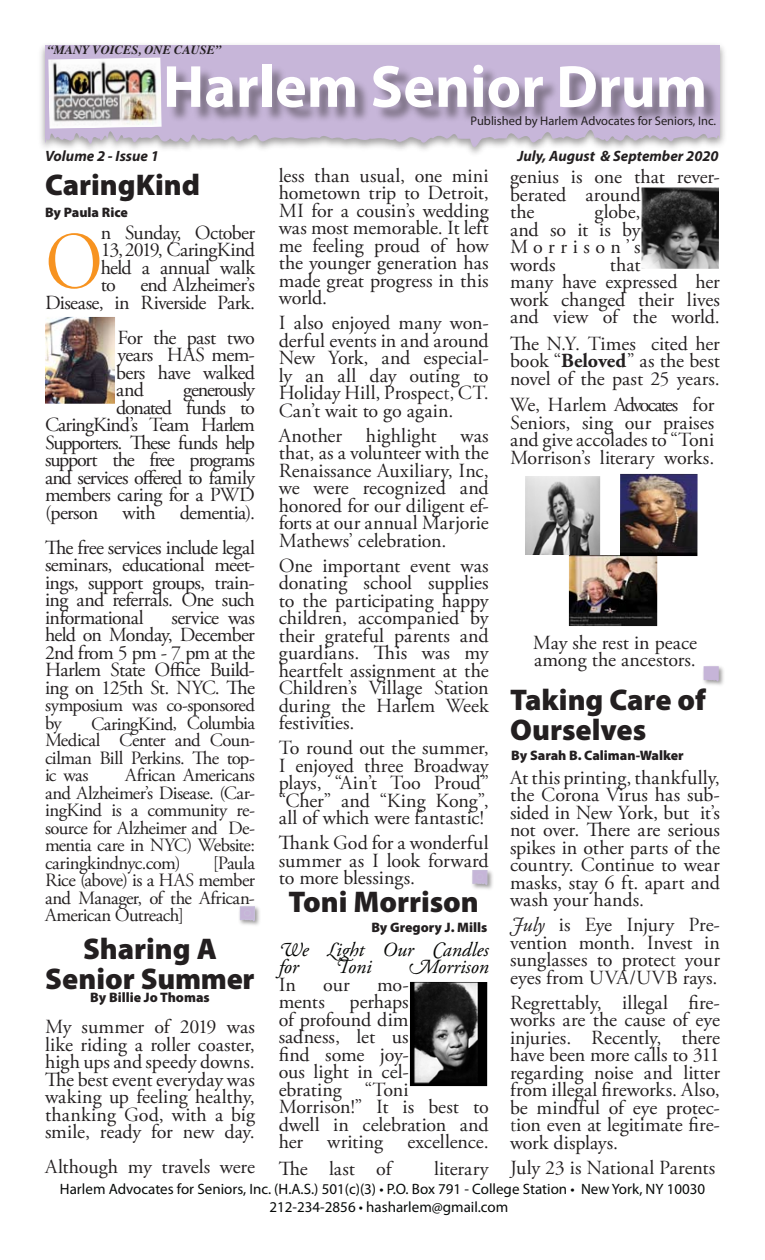
<style>
.page{position:relative;width:765px;height:1260px;background:#fff}
.page>*{position:absolute;margin:0;border:0;box-sizing:border-box;transform-origin:0 0}
.t1{font:80.38px "Adobe Garamond Pro";color:#f79320;scale:.91 1}
.t2{font:700 60px "Myriad Pro";color:#fff}
.t3{font:900 30px/30px "Myriad Pro";color:#231f20;text-align:center}
.t4{font:20px/17.5px "Adobe Garamond Pro";letter-spacing:-.01em;color:#231f20;text-align:justify}
.t5{font:20px/17.5px "Adobe Garamond Pro";letter-spacing:-.045em;color:#231f20;text-align:right}
.t6{font:20px/17.5px "Adobe Garamond Pro";letter-spacing:-.03em;color:#231f20;text-align:right}
.t7{font:italic 20px/17.5px "Adobe Garamond Pro";color:#040503}
.t8{font:18.75px/17.5px "Adobe Garamond Pro";letter-spacing:-.03em;color:#231f20;text-align:justify}
.t9{font:15px/18.8px "Myriad Pro";color:#070a09}
.t10{font:italic 700 15px "Myriad Pro";color:#231f20}
.t11{font:900 13.75px "Myriad Pro";color:#231f20}
.t12{font:12.5px "Myriad Pro";color:#231f20}
.t13{font:italic 700 12.5px "Times";color:#231f20}
.s1{font-family:"Garamond"}
.s2{font-weight:700}
.s3{font-style:italic}
</style>
<div class="page">
<div style="left:38px;top:42px;width:690px;height:117px;background:#231f20;opacity:.43"></div>
<svg style="left:45px;top:45px;width:675px;height:112px;fill:#c7b6d9"></svg>
<div style="left:167px;top:65px;width:554px;height:59px;background:#231f20;opacity:.45"></div>
<img style="left:48px;top:58px;width:114px;height:71px">
<img style="left:45px;top:317px;width:70px;height:87px">
<div style="left:238px;top:904px;width:24px;height:24px;background:#231f20;opacity:.45"></div>
<svg style="left:239px;top:906px;width:17px;height:16px"></svg>
<div style="left:244px;top:910px;width:7px;height:7px;border:1px solid #c6bdd9;border-radius:50%"></div>
<img style="left:569px;top:555px;width:89px;height:71px">
<img style="left:525px;top:476px;width:75px;height:79px">
<img style="left:620px;top:474px;width:78px;height:82px">
<img style="left:641px;top:187px;width:78px;height:82px">
<img style="left:410px;top:982px;width:78px;height:104px">
<div style="left:702px;top:664px;width:24px;height:24px;background:#231f20;opacity:.45"></div>
<svg style="left:703px;top:666px;width:16px;height:16px"></svg>
<div style="left:707px;top:670px;width:8px;height:7px;border:1px solid #c6b5d8;border-radius:50%"></div>
<div style="left:470px;top:868px;width:24px;height:24px;background:#231f20;opacity:.45"></div>
<svg style="left:472px;top:869px;width:16px;height:16px"></svg>
<div style="left:476px;top:874px;width:8px;height:6px;border:1px solid #c6bbd8;border-radius:50%"></div>
<p class="t13" style="left:48px;top:42px;width:175px">“MANY VOICES, ONE CAUSE”</p>
<h2 class="t2" style="left:163px;top:48px;width:546px">Harlem Senior Drum</h2>
<p class="t12" style="left:471px;top:113px;width:247px">Published by Harlem Advocates for Seniors, Inc.</p>
<p class="t10" style="left:45px;top:146px;width:115px">Volume 2 - Issue 1</p>
<p class="t10" style="left:517px;top:146px;width:203px">July, August &amp; September 2020</p>
<h3 class="t3" style="left:45px;top:169px;width:157px">CaringKind</h3>
<p class="t11" style="left:45px;top:203px;width:84px">By Paula Rice</p>
<p class="t6" style="left:45px;top:224px;width:212px">n Sunday, Oc<span class="s1">t</span>ober<br>13, 2019, CaringKind<br>held a annual walk<br>to end Alzheimer’s<br>Disease, in Riverside Park.</p>
<p class="t4" style="left:116px;top:329px;width:140px">For the past two years HAS mem&shy;bers have walked and</p>
<h1 class="t1" style="left:45px;top:214px;width:65px">O</h1>
<p class="t5" style="left:45px;top:382px;width:212px">generously<br>donated funds to<br>CaringKind’s Team Harlem<br>Supporters. These funds help support the free programs and services offered to family members caring for a PWD (person with dementia).</p>
<p class="t4" style="left:45px;top:539px;width:212px">The free services include legal seminars, educational meet&shy;ings, support groups, train&shy;ing and referrals. One such informational</p>
<p class="t4" style="left:45px;top:609px;width:212px;text-indent:127px">service was held on Monday, December 2nd from 5 pm - 7 pm at the Harlem State Office Build&shy;ing on 125th St. NYC. The</p>
<p class="t8" style="left:45px;top:697px;width:211px">symposium was co-sponsored by</p>
<p class="t8" style="left:45px;top:716px;width:212px;line-height:17.1px;text-indent:46px">CaringKind, Columbia Medical Center and Coun&shy;cilman Bill Perkins. The top&shy;ic was</p>
<p class="t8" style="left:45px;top:767px;width:212px;text-indent:80px">African Americans and Alzheimer’s Disease. (Car&shy;ingKind is a community re&shy;source for Alzheimer and De&shy;mentia care in NYC) Website: caringkindnyc.com)</p>
<p class="t8" style="left:45px;top:855px;width:211px;text-indent:168px">[Paula Rice (above) is a HAS member and Manager, of the African-American Outreach]</p>
<h3 class="t3" style="left:45px;top:933px;width:211px">Sharing A<br>Senior Summer</h3>
<p class="t4" style="left:45px;top:1019px;width:211px">My summer of 2019 was like riding a roller coaster, high ups and speedy downs.<br>The best event everyday was waking up feeling healthy, thanking God, with a big smile, ready for new day.</p>
<p class="t4" style="left:45px;top:1159px;width:211px">Although my travels were</p>
<p class="t11" style="left:90px;top:988px;width:121px">By Billie Jo Thomas</p>
<p class="t4" style="left:279px;top:168px;width:212px">less than usual, one mini hometown trip to Detroit, MI for a cousin’s wedding was most memorable. It left me feeling proud of how the younger generation has made great progress in this world.</p>
<p class="t4" style="left:279px;top:315px;width:212px">I also enjoyed many won&shy;derful events in and around New York, and especial&shy;ly an all day outing to Holiday Hill, Prospec<span class="s1">t</span>, CT.<br>Can’t wait to go again.</p>
<p class="t4" style="left:279px;top:428px;width:212px">Another highlight was that, as a volunteer with the Renaissance Auxiliary, Inc, we were recognized and honored for our diligent ef&shy;forts at our annual Marjorie Mathews’ celebration.</p>
<p class="t4" style="left:279px;top:558px;width:211px">One important event was donating school supplies to the participating happy children, accompanied by their grateful parents and guardians. This was my heartfelt assignment at the Children’s Village Station during the Harlem Week festivities.</p>
<p class="t4" style="left:279px;top:740px;width:212px">To round out the summer, I enjoyed three Broadway plays, “Ain’t Too Proud” “Cher” and “King Kong”, all of which were fantastic!</p>
<p class="t4" style="left:279px;top:835px;width:211px">Thank God for a wonderful summer as I look forward to more blessings.</p>
<h3 class="t3" style="left:289px;top:886px;width:192px">Toni Morrison</h3>
<p class="t7" style="left:279px;top:941px;width:211px">We Light Our Candles for</p>
<p class="t11" style="left:371px;top:918px;width:118px">By Gregory J. Mills</p>
<p class="t7" style="left:335px;top:959px;width:38px">Toni</p>
<p class="t7" style="left:408px;top:959px;width:82px">Morrison</p>
<p class="t4" style="left:279px;top:976px;width:19px">In</p>
<p class="t4" style="left:323px;top:976px;width:28px">our</p>
<p class="t4" style="left:279px;top:976px;width:211px;text-align:left;text-indent:98px">mo-<br>ments perhaps<br>of profound dim<br>sadness, let us<br>find some joy-<br>ous light in cel-<br>ebrating “Toni<br>Morrison!” It is best to dwell in celebration and her writing excellence.</p>
<p class="t4" style="left:279px;top:1160px;width:114px">The last of</p>
<p class="t4" style="left:434px;top:1160px;width:56px">literary</p>
<p class="t4" style="left:510px;top:169px;width:212px;text-align:left">genius is one that rever&shy;berated around<br>the</p>
<p class="t4" style="left:510px;top:204px;width:132px;text-indent:85px">globe, and so it is by Morrison’s words</p>
<p class="t4" style="left:510px;top:256px;width:211px;text-align:left;text-indent:100px">that<br>many have expressed her work changed their lives and view of the world.</p>
<p class="t4" style="left:510px;top:335px;width:212px">The N.Y. Times cited her book “<span class="s2">Beloved</span>” as the best novel of the past 25 years.</p>
<p class="t4" style="left:510px;top:397px;width:206px">We, Harlem Advocates for Seniors, sing our praises and give accolades to “Toni Morrison’s literary works.</p>
<p class="t4" style="left:533px;top:634px;width:166px">May she rest in peace among the ancestors.</p>
<h3 class="t3" style="left:510px;top:683px;width:198px;text-align:left">Taking Care of<br>Ourselves</h3>
<p class="t4" style="left:510px;top:769px;width:212px">At this printing, thankfully, the Corona Virus has sub&shy;sided in New York, but it’s not over. There are serious spikes in other parts of the country. Continue to wear masks, stay 6 ft. apart and wash your hands.</p>
<p class="t4" style="left:510px;top:917px;width:212px"><span class="s3">July</span> is Eye Injury Pre&shy;vention month. Invest in sunglasses to protec<span class="s1">t</span> your eyes from UVA/UVB rays.</p>
<p class="t4" style="left:510px;top:994px;width:212px">Regrettably, illegal fire&shy;works are the cause of eye injuries. Recently, there have been more calls to 311 regarding noise and litter from illegal fireworks. Also, be mindful of eye protec&shy;<span class="s1">t</span>ion even at legitimate fire&shy;work displays.</p>
<p class="t4" style="left:510px;top:1159px;width:207px">July 23 is National Parents</p>
<p class="t11" style="left:511px;top:746px;width:174px">By Sarah B. Caliman-Walker</p>
<p class="t9" style="left:270px;top:1179px;width:437px;text-indent:-210px">Harlem Advocates for Seniors, Inc. (H.A.S.) 501(c)(3) • P.O. Box 791 - College Station • New York, NY 10030<br>212-234-2856 • hasharlem@gmail.com</p>
</div>
